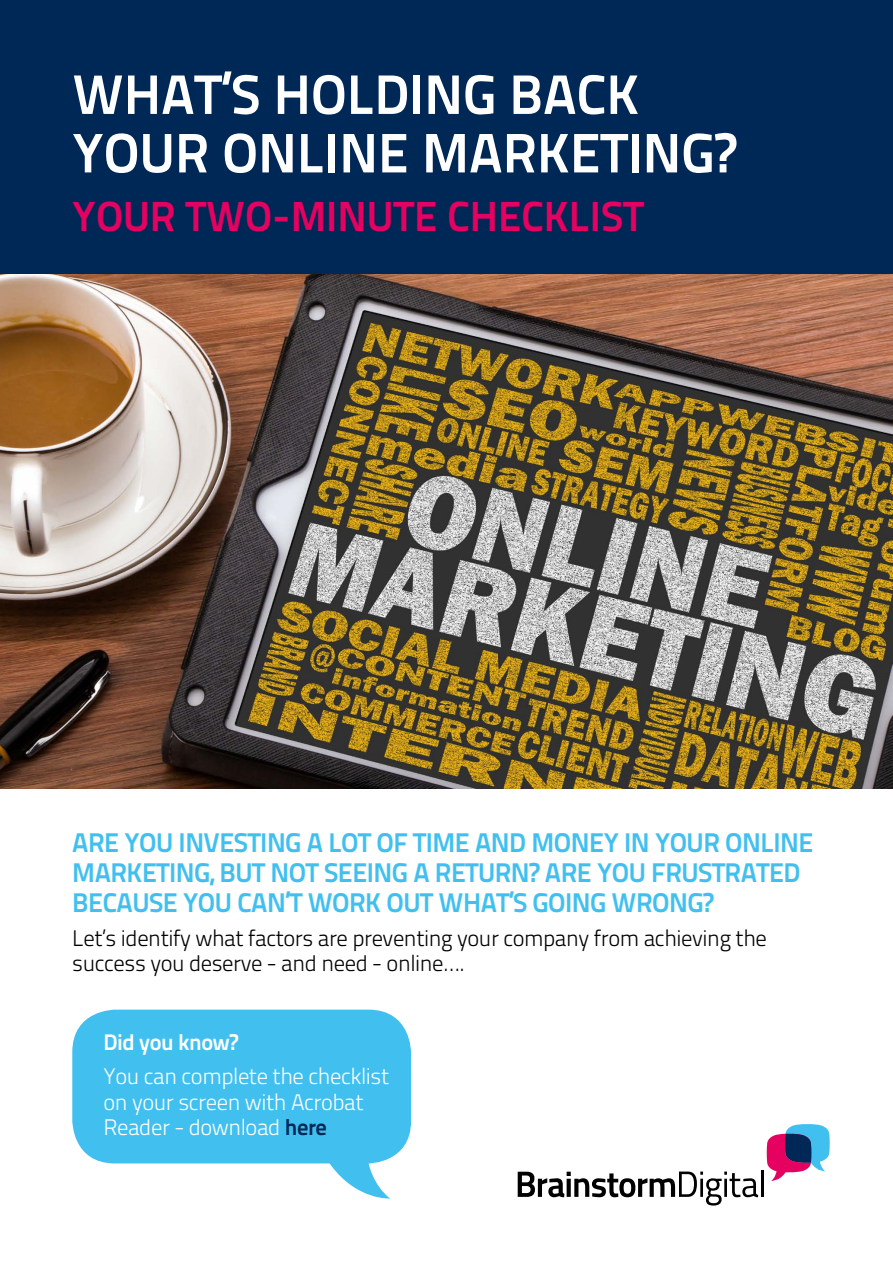
<style>
.page{position:relative;width:893px;height:1263px;background:#fff}
.page>*{position:absolute;margin:0;border:0;box-sizing:border-box;transform-origin:0 0}
.t1{font:700 55.5px/58.5px "Titillium Text 22 L";color:#fff}
.t2{font:700 42px "Titillium Text 22 L";color:#e60060}
.t3{font:700 27px/30px "Titillium Text 22 L";letter-spacing:-.02em;color:#41c0f0}
.t4{font:300 22.5px/25.5px "Titillium Text 22 L";letter-spacing:-.02em;color:#000}
.t5{font:300 22.5px/25.5px "Titillium Text 22 L";letter-spacing:-.02em;color:#fff}
.t6{font:700 22.5px "Titillium Text 22 L";letter-spacing:-.02em;color:#fff}
.s1{font-weight:700;color:#002856}
</style>
<div class="page">
<img style="left:0;top:274px;width:893px;height:515px">
<div style="left:0;top:0;width:893px;height:274px;background:#002856"></div>
<svg style="left:518px;top:1124px;width:312px;height:81px"></svg>
<svg style="left:249px;top:1157px;width:141px;height:42px"></svg>
<div style="left:72px;top:1010px;width:339px;height:153px;background:#41c0f0;border-radius:43px"></div>
<h1 class="t1" style="left:72px;top:62px;width:665px">WHAT’S HOLDING BACK<br>YOUR ONLINE MARKETING?</h1>
<h2 class="t2" style="left:72px;top:184px;width:573px">YOUR TWO-MINUTE CHECKLIST</h2>
<p class="t3" style="left:72px;top:825px;width:743px">ARE YOU INVESTING A LOT OF TIME AND MONEY IN YOUR ONLINE<br>MARKETING, BUT NOT SEEING A RETURN? ARE YOU FRUSTRATED<br>BECAUSE YOU CAN’T WORK OUT WHAT’S GOING WRONG?</p>
<p class="t4" style="left:72px;top:924px;width:696px">Let’s identify what factors are preventing your company from achieving the success you deserve - and need - online….</p>
<p class="t6" style="left:103px;top:1025px;width:136px">Did you know?</p>
<p class="t5" style="left:103px;top:1062px;width:287px">You can complete the checklist on your screen with Acrobat<br>Reader - download <span class="s1">here</span></p>
</div>
